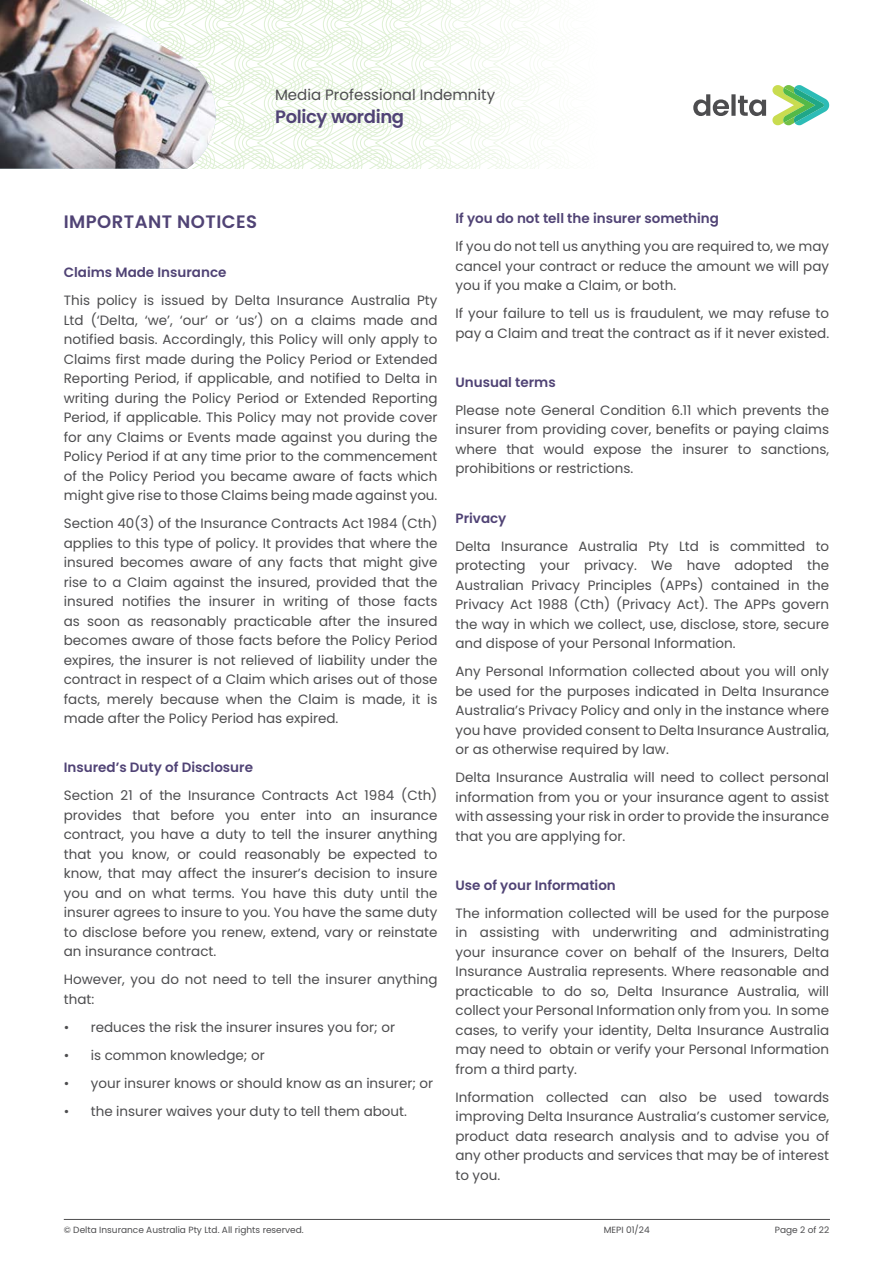
<style>
.page{position:relative;width:893px;height:1263px;background:#fff}
.page>*{position:absolute;margin:0;border:0;box-sizing:border-box;transform-origin:0 0}
.t1{font:600 18px "Poppins";letter-spacing:.025em;color:#504375}
.t2{font:600 18px "Poppins";letter-spacing:-.02em;color:#504375}
.t3{font:15px "Poppins";color:#4d4d4f}
.t4{font:13.5px/19.5px "Poppins";color:#4d4d4f;text-align:justify}
.t5{font:600 13.5px "Poppins";color:#504375}
.t6{font:9px "Poppins";color:#4d4d4f}
</style>
<div class="page">
<hr style="left:64px;top:1219px;width:766px;height:1px;background:#4d4d4f">
<svg style="left:693px;top:94px;width:73px;height:22px"></svg>
<svg style="left:772px;top:85px;width:58px;height:40px"></svg>
<svg style="left:227px;top:0;width:324px;height:169px"></svg>
<svg style="left:217px;top:0;width:10px;height:169px"></svg>
<img style="left:0;top:0;width:217px;height:169px">
<p class="t3" style="left:275px;top:86px;width:222px">Media Professional Indemnity</p>
<h1 class="t2" style="left:275px;top:106px;width:131px">Policy wording</h1>
<h1 class="t1" style="left:64px;top:211px;width:195px">IMPORTANT NOTICES</h1>
<p class="t5" style="left:64px;top:265px;width:164px">Claims Made Insurance</p>
<p class="t4" style="left:64px;top:291px;width:375px">This policy is issued by Delta Insurance Australia Pty Ltd (‘Delta, ‘we’, ‘our’ or ‘us’) on a claims made and notified basis. Accordingly, this Policy will only apply to Claims first made during the Policy Period or Extended Reporting Period, if applicable, and notified to Delta in writing during the Policy Period or Extended Reporting Period, if applicable. This Policy may not provide cover for any Claims or Events made against you during the Policy Period if at any time prior to the commencement of the Policy Period you became aware of facts which might give rise to those Claims being made against you.</p>
<p class="t4" style="left:64px;top:514px;width:375px">Section 40(3) of the Insurance Contracts Act 1984 (Cth) applies to this type of policy. It provides that where the insured becomes aware of any facts that might give rise to a Claim against the insured, provided that the insured notifies the insurer in writing of those facts as soon as reasonably practicable after the insured becomes aware of those facts before the Policy Period expires, the insurer is not relieved of liability under the contract in respect of a Claim which arises out of those facts, merely because when the Claim is made, it is made after the Policy Period has expired.</p>
<p class="t5" style="left:64px;top:760px;width:191px">Insured’s Duty of Disclosure</p>
<p class="t4" style="left:64px;top:786px;width:375px">Section 21 of the Insurance Contracts Act 1984 (Cth) provides that before you enter into an insurance contract, you have a duty to tell the insurer anything that you know, or could reasonably be expected to know, that may affect the insurer’s decision to insure you and on what terms. You have this duty until the insurer agrees to insure to you. You have the same duty to disclose before you renew, extend, vary or reinstate an insurance contract.</p>
<p class="t4" style="left:64px;top:970px;width:375px">However, you do not need to tell the insurer anything that:</p>
<p class="t4" style="left:64px;top:1017px;width:333px">• reduces the risk the insurer insures you for; or</p>
<p class="t4" style="left:64px;top:1045px;width:202px">• is common knowledge; or</p>
<p class="t4" style="left:64px;top:1073px;width:371px">• your insurer knows or should know as an insurer; or</p>
<p class="t4" style="left:64px;top:1101px;width:345px">• the insurer waives your duty to tell them about.</p>
<p class="t5" style="left:455px;top:210px;width:265px">If you do not tell the insurer something</p>
<p class="t4" style="left:455px;top:237px;width:375px">If you do not tell us anything you are required to, we may cancel your contract or reduce the amount we will pay you if you make a Claim, or both.</p>
<p class="t4" style="left:455px;top:304px;width:375px">If your failure to tell us is fraudulent, we may refuse to pay a Claim and treat the contract as if it never existed.</p>
<p class="t5" style="left:455px;top:374px;width:102px">Unusual terms</p>
<p class="t4" style="left:455px;top:400px;width:375px">Please note General Condition 6.11 which prevents the insurer from providing cover, benefits or paying claims where that would expose the insurer to sanctions, prohibitions or restrictions.</p>
<p class="t5" style="left:455px;top:510px;width:52px">Privacy</p>
<p class="t4" style="left:455px;top:536px;width:375px">Delta Insurance Australia Pty Ltd is committed to protecting your privacy. We have adopted the Australian Privacy Principles (APPs) contained in the Privacy Act 1988 (Cth) (Privacy Act). The APPs govern the way in which we collect, use, disclose, store, secure and dispose of your Personal Information.</p>
<p class="t4" style="left:455px;top:662px;width:375px">Any Personal Information collected about you will only be used for the purposes indicated in Delta Insurance Australia’s Privacy Policy and only in the instance where you have provided consent to Delta Insurance Australia, or as otherwise required by law.</p>
<p class="t4" style="left:455px;top:768px;width:375px">Delta Insurance Australia will need to collect personal information from you or your insurance agent to assist with assessing your risk in order to provide the insurance that you are applying for.</p>
<p class="t5" style="left:455px;top:877px;width:162px">Use of your Information</p>
<p class="t4" style="left:455px;top:903px;width:375px">The information collected will be used for the purpose in assisting with underwriting and administrating your insurance cover on behalf of the Insurers, Delta Insurance Australia represents. Where reasonable and practicable to do so, Delta Insurance Australia, will collect your Personal Information only from you. In some cases, to verify your identity, Delta Insurance Australia may need to obtain or verify your Personal Information from a third party.</p>
<p class="t4" style="left:455px;top:1087px;width:375px">Information collected can also be used towards improving Delta Insurance Australia’s customer service, product data research analysis and to advise you of any other products and services that may be of interest to you.</p>
<p class="t6" style="left:64px;top:1224px;width:242px">© Delta Insurance Australia Pty Ltd. All rights reserved.</p>
<p class="t6" style="left:604px;top:1224px;width:47px">MEPI 01/24</p>
<p class="t6" style="left:775px;top:1224px;width:56px">Page 2 of 22</p>
</div>
